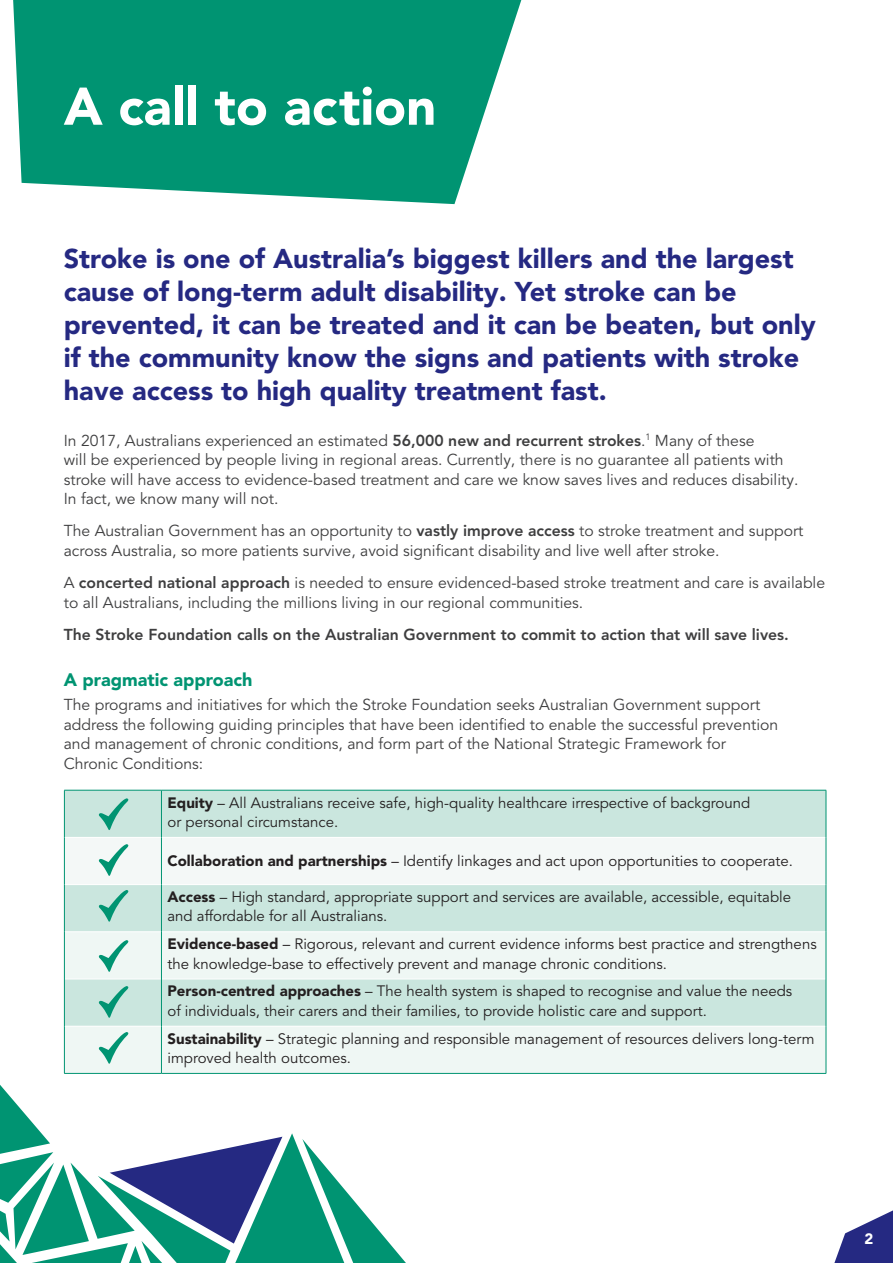
<style>
.page{position:relative;width:893px;height:1263px;background:#fff}
.page>*{position:absolute;margin:0;border:0;box-sizing:border-box;transform-origin:0 0}
.t1{font:900 52.5px "Avenir LT Pro";color:#fff}
.Section_heads{font:900 27px/33px "Avenir LT Pro";color:#252982}
.Headings_2{font:900 18px "Avenir LT Pro";color:#009472}
.Body_text{font:15.75px/19.5px "Avenir LT Pro";color:#3e3e3f}
.Body_text-2{font:800 15.75px "Avenir LT Pro";color:#3e3e3f}
.t2{font:15px/19.5px "Avenir LT Pro";color:#231f20}
.t3{font:900 15px "Avenir";color:#fff}
.s1{font-weight:800}
.s2{font-weight:900}
</style>
<div class="page">
<svg style="left:13px;top:0;width:508px;height:204px;background:#1ea082"></svg>
<div style="left:65px;top:791px;width:761px;height:140px;background:#cae6de"></div>
<svg style="left:65px;top:932px;width:761px;height:141px;fill:#eff7f4"></svg>
<hr style="left:65px;top:884px;width:96px;height:1px;background:#fff">
<hr style="left:162px;top:884px;width:664px;height:1px;background:#fff">
<hr style="left:65px;top:979px;width:96px;height:1px;background:#fff">
<hr style="left:162px;top:979px;width:664px;height:1px;background:#fff">
<hr style="left:65px;top:1026px;width:96px;height:1px;background:#fff">
<hr style="left:162px;top:1026px;width:664px;height:1px;background:#fff">
<hr style="left:64px;top:790px;width:97px;height:1px;background:#009472">
<hr style="left:64px;top:790px;width:1px;height:47px;background:#009472">
<hr style="left:161px;top:790px;width:665px;height:1px;background:#009472">
<hr style="left:161px;top:790px;width:1px;height:47px;background:#009472">
<hr style="left:826px;top:790px;width:1px;height:47px;background:#009472">
<hr style="left:826px;top:837px;width:1px;height:47px;background:#009472">
<hr style="left:64px;top:884px;width:1px;height:48px;background:#009472">
<hr style="left:161px;top:884px;width:1px;height:48px;background:#009472">
<hr style="left:826px;top:884px;width:1px;height:48px;background:#009472">
<hr style="left:64px;top:932px;width:1px;height:47px;background:#009472">
<hr style="left:161px;top:932px;width:1px;height:47px;background:#009472">
<hr style="left:826px;top:932px;width:1px;height:47px;background:#009472">
<hr style="left:64px;top:979px;width:1px;height:47px;background:#009472">
<hr style="left:161px;top:979px;width:1px;height:47px;background:#009472">
<hr style="left:826px;top:979px;width:1px;height:47px;background:#009472">
<hr style="left:64px;top:1026px;width:1px;height:47px;background:#009472">
<hr style="left:161px;top:1026px;width:1px;height:47px;background:#009472">
<hr style="left:826px;top:1026px;width:1px;height:47px;background:#009472">
<hr style="left:64px;top:1073px;width:97px;height:1px;background:#009472">
<hr style="left:161px;top:1073px;width:665px;height:1px;background:#009472">
<svg style="left:99px;top:798px;width:29px;height:32px"></svg>
<div style="left:64px;top:837px;width:762px;height:47px;background:#f4f8f7"></div>
<svg style="left:99px;top:890px;width:29px;height:32px"></svg>
<svg style="left:99px;top:940px;width:29px;height:32px"></svg>
<svg style="left:99px;top:986px;width:29px;height:32px"></svg>
<svg style="left:99px;top:1032px;width:29px;height:32px"></svg>
<svg style="left:0;top:1085px;width:406px;height:178px"></svg>
<svg style="left:834px;top:1210px;width:59px;height:53px"></svg>
<p class="t1" style="left:64px;top:75px;width:374px">A call to action</p>
<p class="Section_heads" style="left:64px;top:242px;width:753px">Stroke is one of Australia’s biggest killers and the largest cause of long-term adult disability. Yet stroke can be prevented, it can be treated and it can be beaten, but only if the community know the signs and patients with stroke have access to high quality treatment fast.</p>
<p class="Body_text" style="left:64px;top:431px;width:736px">In 2017, Australians experienced an estimated <span class="s1">56,000 new and recurrent strokes</span>.<sup>1</sup> Many of these<br>will be experienced by people living in regional areas. Currently, there is no guarantee all patients with stroke will have access to evidence-based treatment and care we know saves lives and reduces disability.<br>In fact, we know many will not.</p>
<p class="Body_text" style="left:64px;top:521px;width:741px">The Australian Government has an opportunity to <span class="s1">vastly improve access</span> to stroke treatment and support across Australia, so more patients survive, avoid significant disability and live well after stroke.</p>
<p class="Body_text" style="left:64px;top:573px;width:763px">A <span class="s1">concerted national approach</span> is needed to ensure evidenced-based stroke treatment and care is available to all Australians, including the millions living in our regional communities.</p>
<p class="Body_text-2" style="left:64px;top:625px;width:727px">The Stroke Foundation calls on the Australian Government to commit to action that will save lives.</p>
<p class="Headings_2" style="left:64px;top:669px;width:190px">A pragmatic approach</p>
<p class="Body_text" style="left:64px;top:695px;width:716px">The programs and initiatives for which the Stroke Foundation seeks Australian Government support address the following guiding principles that have been identified to enable the successful prevention and management of chronic conditions, and form part of the National Strategic Framework for Chronic Conditions:</p>
<p class="t2" style="left:167px;top:793px;width:584px"><span class="s2">Equity</span> – All Australians receive safe, high-quality healthcare irrespective of background or personal circumstance.</p>
<p class="t2" style="left:167px;top:851px;width:627px"><span class="s2">Collaboration and partnerships</span> – Identify linkages and act upon opportunities to cooperate.</p>
<p class="t2" style="left:167px;top:887px;width:625px"><span class="s2">Access</span> – High standard, appropriate support and services are available, accessible, equitable and affordable for all Australians.</p>
<p class="t2" style="left:167px;top:934px;width:651px"><span class="s2">Evidence-based</span> – Rigorous, relevant and current evidence informs best practice and strengthens the knowledge-base to effectively prevent and manage chronic conditions.</p>
<p class="t2" style="left:167px;top:982px;width:626px"><span class="s2">Person-centred approaches</span> – The health system is shaped to recognise and value the needs of individuals, their carers and their families, to provide holistic care and support.</p>
<p class="t2" style="left:167px;top:1029px;width:648px"><span class="s2">Sustainability</span> – Strategic planning and responsible management of resources delivers long-term improved health outcomes.</p>
<p class="t3" style="left:864px;top:1230px;width:10px">2</p>
</div>
